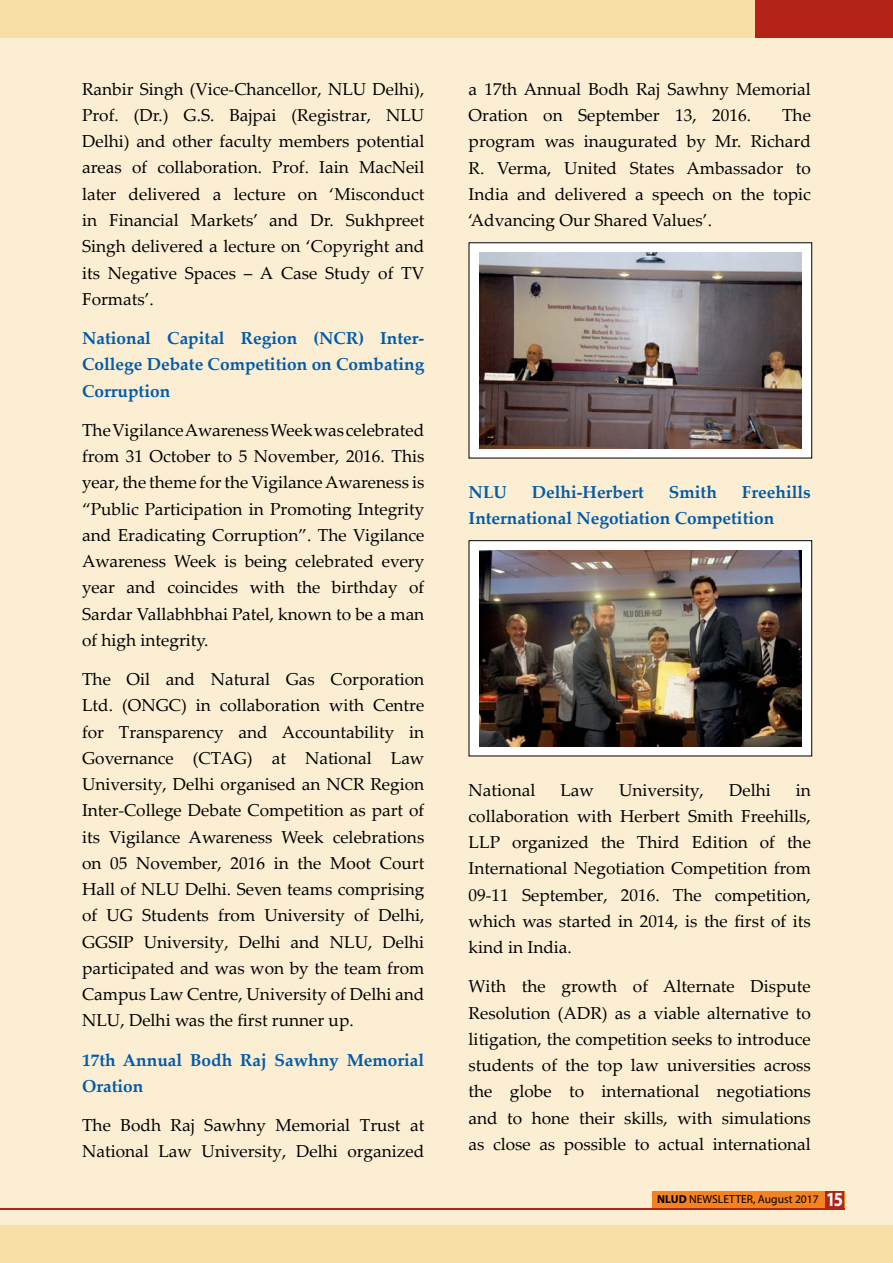
<style>
.page{position:relative;width:893px;height:1263px;background:#fceed3}
.page>*{position:absolute;margin:0;border:0;box-sizing:border-box;transform-origin:0 0}
.t1{font:17.25px/26.2px "Palatino Linotype";color:#000;text-align:justify}
.t2{font:700 17.25px/26.2px "Palatino Linotype";color:#005baa}
.t3{font:11.55px "Myriad Pro";color:#000}
.s1{font-weight:700}
.s2{font-weight:700;font-size:20.1px;color:#fff}
</style>
<div class="page">
<div style="left:652px;top:1191px;width:192px;height:18px;background:#f58220"></div>
<div style="left:0;top:0;width:893px;height:38px;background:#f7e0a5"></div>
<div style="left:0;top:1225px;width:893px;height:38px;background:#f7e0a5"></div>
<div style="left:755px;top:0;width:138px;height:38px;background:#b32317"></div>
<hr style="left:0;top:1208px;width:844px;height:1px;background:#b32317">
<div style="left:826px;top:1191px;width:18px;height:18px;background:#b32317"></div>
<div style="left:469px;top:243px;width:343px;height:215px;background:#fff"></div>
<img style="left:480px;top:253px;width:321px;height:196px">
<div style="left:469px;top:541px;width:343px;height:215px;background:#fff"></div>
<img style="left:480px;top:551px;width:321px;height:195px">
<div style="left:469px;top:540px;width:343px;height:216px;border:1px solid #000"></div>
<p class="t1" style="left:82px;top:75px;width:344px">Ranbir Singh (Vice-Chancellor, NLU Delhi), Prof. (Dr.) G.S. Bajpai (Registrar, NLU Delhi) and other faculty members potential areas of collaboration. Prof. Iain MacNeil later delivered a lecture on ‘Misconduct in Financial Markets’ and Dr. Sukhpreet Singh delivered a lecture on ‘Copyright and its Negative Spaces – A Case Study of TV Formats’.</p>
<p class="t2" style="left:82px;top:324px;width:344px;text-align:justify">National Capital Region (NCR) Inter-College Debate Competition on Combating Corruption</p>
<p class="t1" style="left:82px;top:416px;width:344px">The Vigilance Awareness Week was celebrated from 31 October to 5 November, 2016. This year, the theme for the Vigilance Awareness is “Public Participation in Promoting Integrity and Eradicating Corruption”. The Vigilance Awareness Week is being celebrated every year and coincides with the birthday of Sardar Vallabhbhai Patel, known to be a man of high integrity.</p>
<p class="t1" style="left:82px;top:665px;width:344px">The Oil and Natural Gas Corporation Ltd. (ONGC) in collaboration with Centre for Transparency and Accountability in Governance (CTAG) at National Law University, Delhi organised an NCR Region Inter-College Debate Competition as part of its Vigilance Awareness Week celebrations on 05 November, 2016 in the Moot Court Hall of NLU Delhi. Seven teams comprising of UG Students from University of Delhi, GGSIP University, Delhi and NLU, Delhi participated and was won by the team from Campus Law Centre, University of Delhi and NLU, Delhi was the first runner up.</p>
<p class="t2" style="left:82px;top:1046px;width:344px">17th Annual Bodh Raj Sawhny Memorial<br>Oration</p>
<p class="t1" style="left:82px;top:1111px;width:344px">The Bodh Raj Sawhny Memorial Trust at<br>National Law University, Delhi organized</p>
<p class="t1" style="left:469px;top:75px;width:344px">a 17th Annual Bodh Raj Sawhny Memorial<br>Oration on September 13, 2016.</p>
<p class="t1" style="left:469px;top:101px;width:344px;text-indent:313px">The program was inaugurated by Mr. Richard R. Verma, United States Ambassador to India and delivered a speech on the topic ‘Advancing Our Shared Values’.</p>
<p class="t2" style="left:469px;top:478px;width:344px;text-indent:273px">Freehills<br>International Negotiation Competition</p>
<p class="t2" style="left:469px;top:478px;width:40px">NLU</p>
<p class="t2" style="left:532px;top:478px;width:114px">Delhi-Herbert</p>
<p class="t2" style="left:669px;top:478px;width:49px">Smith</p>
<p class="t1" style="left:469px;top:776px;width:68px">National</p>
<p class="t1" style="left:560px;top:776px;width:35px">Law</p>
<p class="t1" style="left:619px;top:776px;width:86px">University,</p>
<p class="t1" style="left:729px;top:776px;width:43px">Delhi</p>
<p class="t1" style="left:469px;top:776px;width:344px;text-indent:327px">in collaboration with Herbert Smith Freehills, LLP organized the Third Edition of the International Negotiation Competition from 09-11 September, 2016. The competition, which was started in 2014, is the first of its kind in India.</p>
<p class="t1" style="left:469px;top:973px;width:344px">With the growth of Alternate Dispute Resolution (ADR) as a viable alternative to litigation, the competition seeks to introduce students of the top law universities across the globe to international negotiations and to hone their skills, with simulations as close as possible to actual international</p>
<p class="t3" style="left:657px;top:1192px;width:187px"><span class="s1">NLUD</span> NEWSLETTER, August 2017 <span class="s2">15</span></p>
</div>
